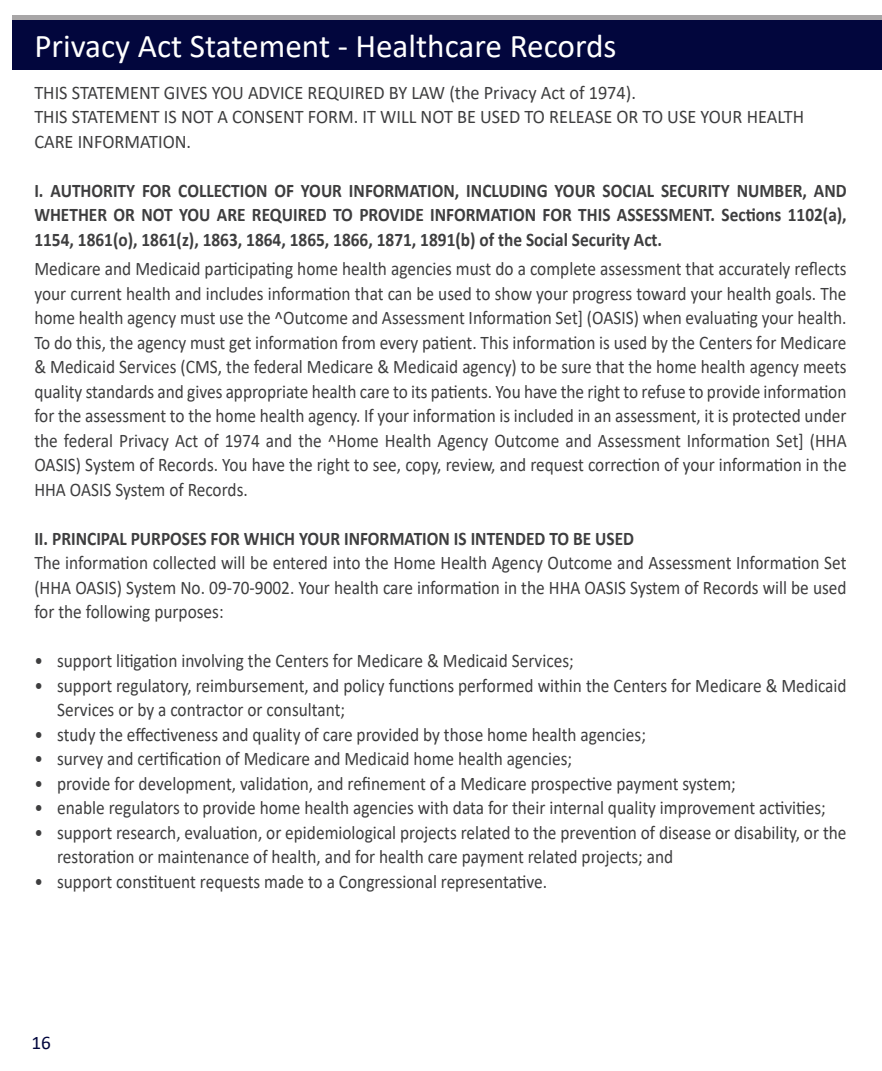
<style>
.page{position:relative;width:882px;height:1071px;background:#fff}
.page>*{position:absolute;margin:0;border:0;box-sizing:border-box;transform-origin:0 0}
.t1{font:33.25px "Calibri";color:#fff}
.Guts{font:19.25px/24.5px "Calibri";color:#3e3e3f;text-align:justify;scale:.9 1}
.Guts-2{font:700 19.25px/24.5px "Calibri";color:#3e3e3f;text-align:justify;scale:.9 1}
.Guts-3{font:19.25px/24.5px "Calibri";color:#3e3e3f;scale:.95 1}
.Paragraph{font:19.25px "Calibri";color:#02063d}
</style>
<div class="page">
<div style="left:13px;top:20px;width:869px;height:49px;background:#02063d"></div>
<hr style="left:13px;top:16px;width:869px;height:4px;background:#a8a6a7">
<p class="t1" style="left:34px;top:23px;width:584px">Privacy Act Statement - Healthcare Records</p>
<p class="Guts-3" style="left:34px;top:80px;width:635px">THIS STATEMENT GIVES YOU ADVICE REQUIRED BY LAW (the Privacy Act of 1974).</p>
<p class="Guts-3" style="left:34px;top:104px;width:812px">THIS STATEMENT IS NOT A CONSENT FORM. IT WILL NOT BE USED TO RELEASE OR TO USE YOUR HEALTH<br>CARE INFORMATION.</p>
<p class="Guts-2" style="left:34px;top:178px;width:904px">I. AUTHORITY FOR COLLECTION OF YOUR INFORMATION, INCLUDING YOUR SOCIAL SECURITY NUMBER, AND WHETHER OR NOT YOU ARE REQUIRED TO PROVIDE INFORMATION FOR THIS ASSESSMENT. Sections 1102(a), 1154, 1861(o), 1861(z), 1863, 1864, 1865, 1866, 1871, 1891(b) of the Social Security Act.</p>
<p class="Guts" style="left:34px;top:256px;width:904px">Medicare and Medicaid participating home health agencies must do a complete assessment that accurately reflects your current health and includes information that can be used to show your progress toward your health goals. The home health agency must use the ^Outcome and Assessment Information Set] (OASIS) when evaluating your health.<br>To do this, the agency must get information from every patient. This information is used by the Centers for Medicare &amp; Medicaid Services (CMS, the federal Medicare &amp; Medicaid agency) to be sure that the home health agency meets quality standards and gives appropriate health care to its patients. You have the right to refuse to provide information for the assessment to the home health agency. If your information is included in an assessment, it is protected under the federal Privacy Act of 1974 and the ^Home Health Agency Outcome and Assessment Information Set] (HHA OASIS) System of Records. You have the right to see, copy, review, and request correction of your information in the HHA OASIS System of Records.</p>
<p class="Guts-2" style="left:34px;top:526px;width:668px">II. PRINCIPAL PURPOSES FOR WHICH YOUR INFORMATION IS INTENDED TO BE USED</p>
<p class="Guts" style="left:34px;top:550px;width:904px">The information collected will be entered into the Home Health Agency Outcome and Assessment Information Set (HHA OASIS) System No. 09-70-9002. Your health care information in the HHA OASIS System of Records will be used for the following purposes:</p>
<p class="Guts" style="left:34px;top:648px;width:601px">• support litigation involving the Centers for Medicare &amp; Medicaid Services;</p>
<p class="Guts" style="left:57px;top:673px;width:879px;text-indent:-23px">• support regulatory, reimbursement, and policy functions performed within the Centers for Medicare &amp; Medicaid<br>Services or by a contractor or consultant;</p>
<p class="Guts" style="left:34px;top:722px;width:681px">• study the effectiveness and quality of care provided by those home health agencies;</p>
<p class="Guts" style="left:34px;top:746px;width:599px">• survey and certification of Medicare and Medicaid home health agencies;</p>
<p class="Guts" style="left:34px;top:771px;width:781px">• provide for development, validation, and refinement of a Medicare prospective payment system;</p>
<p class="Guts" style="left:34px;top:795px;width:881px">• enable regulators to provide home health agencies with data for their internal quality improvement activities;</p>
<p class="Guts" style="left:57px;top:820px;width:879px;text-indent:-23px">• support research, evaluation, or epidemiological projects related to the prevention of disease or disability, or the restoration or maintenance of health, and for health care payment related projects; and</p>
<p class="Guts" style="left:34px;top:869px;width:571px">• support constituent requests made to a Congressional representative.</p>
<p class="Paragraph" style="left:32px;top:1029px;width:21px">16</p>
</div>
